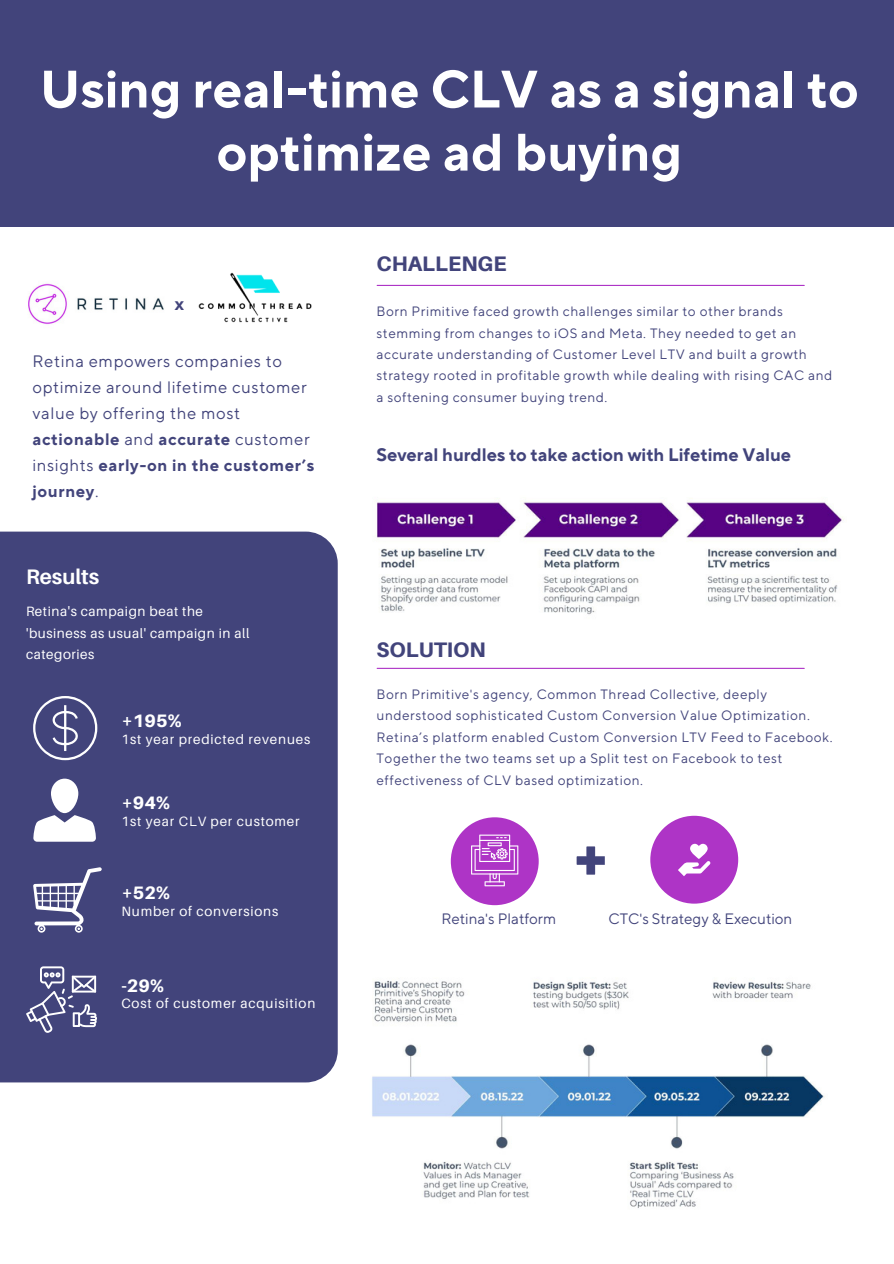
<style>
.page{position:relative;width:894px;height:1264px;background:#fff}
.page>*{position:absolute;margin:0;border:0;box-sizing:border-box;transform-origin:0 0}
.t1{font:700 52.5px/63px "TT Norms Pro";color:#fff;text-align:center}
.t2{font:800 21px "Aileron";color:#42447b}
.t3{font:700 21px "Aileron";color:#fff}
.t4{font:700 18px "TT Norms Pro";color:#42447b}
.t5{font:800 18px "Aileron";color:#fff}
.t6{font:16.5px/26px "TT Norms Pro";letter-spacing:.04em;color:#42447b}
.t7{font:15px "TT Norms Pro";color:#42447b}
.t8{font:13.5px/21.5px "TT Norms Pro";letter-spacing:.04em;color:#42447b}
.t9{font:13.5px "Aileron";letter-spacing:.06em;color:#fff}
.t10{font:13.5px/21.5px "Aileron";letter-spacing:.04em;color:#fff}
.s1{font-weight:700}
</style>
<div class="page">
<div style="left:0;top:531px;width:337px;height:551px;background:#42447b"></div>
<hr style="left:377px;top:285px;width:427px;height:1px;background:#ae34c6">
<hr style="left:377px;top:667px;width:427px;height:2px;background:#ae34c6">
<div style="left:450px;top:817px;width:88px;height:88px;background:#ae34c6;border-radius:50%"></div>
<div style="left:650px;top:815px;width:88px;height:88px;background:#ae34c6;border-radius:50%"></div>
<svg style="left:678px;top:843px;width:32px;height:33px"></svg>
<div style="left:0;top:0;width:893px;height:227px;background:#42447b"></div>
<svg style="left:471px;top:834px;width:47px;height:52px"></svg>
<img style="left:28px;top:283px;width:136px;height:42px">
<svg style="left:33px;top:696px;width:64px;height:64px;background:#646592"></svg>
<svg style="left:33px;top:778px;width:63px;height:63px"></svg>
<svg style="left:33px;top:867px;width:69px;height:65px"></svg>
<svg style="left:26px;top:966px;width:71px;height:66px;background:#696b96"></svg>
<svg style="left:576px;top:846px;width:28px;height:28px"></svg>
<img style="left:198px;top:272px;width:114px;height:51px">
<img style="left:372px;top:980px;width:454px;height:228px">
<img style="left:377px;top:498px;width:467px;height:117px">
<h1 class="t1" style="left:40px;top:60px;width:820px">Using real-time CLV as a signal to optimize ad buying</h1>
<h3 class="t4" style="left:175px;top:293px;width:11px">x</h3>
<p class="t6" style="left:32px;top:349px;width:283px">Retina empowers companies to optimize around lifetime customer value by offering the most <span class="s1">actionable</span> and <span class="s1">accurate</span> customer insights <span class="s1">early-on in the customer’s journey</span>.</p>
<h2 class="t3" style="left:26px;top:563px;width:75px">Results</h2>
<p class="t10" style="left:26px;top:600px;width:225px">Retina's campaign beat the 'business as usual' campaign in all categories</p>
<h3 class="t5" style="left:121px;top:709px;width:62px">+195%</h3>
<p class="t9" style="left:121px;top:730px;width:190px">1st year predicted revenues</p>
<h3 class="t5" style="left:121px;top:791px;width:50px">+94%</h3>
<p class="t9" style="left:121px;top:812px;width:180px">1st year CLV per customer</p>
<h3 class="t5" style="left:121px;top:881px;width:50px">+52%</h3>
<p class="t9" style="left:121px;top:902px;width:158px">Number of conversions</p>
<h3 class="t5" style="left:121px;top:974px;width:44px">-29%</h3>
<p class="t9" style="left:121px;top:995px;width:195px">Cost of customer acquisition</p>
<h2 class="t2" style="left:376px;top:250px;width:131px">CHALLENGE</h2>
<p class="t8" style="left:376px;top:301px;width:457px">Born Primitive faced growth challenges similar to other brands stemming from changes to iOS and Meta. They needed to get an accurate understanding of Customer Level LTV and built a growth strategy rooted in profitable growth while dealing with rising CAC and a softening consumer buying trend.</p>
<h3 class="t4" style="left:376px;top:444px;width:416px">Several hurdles to take action with Lifetime Value</h3>
<h2 class="t2" style="left:376px;top:636px;width:111px">SOLUTION</h2>
<p class="t8" style="left:376px;top:684px;width:457px">Born Primitive's agency, Common Thread Collective, deeply understood sophisticated Custom Conversion Value Optimization.<br>Retina’s platform enabled Custom Conversion LTV Feed to Facebook.<br>Together the two teams set up a Split test on Facebook to test effectiveness of CLV based optimization.</p>
<p class="t7" style="left:441px;top:909px;width:116px">Retina's Platform</p>
<p class="t7" style="left:608px;top:909px;width:185px">CTC's Strategy &amp; Execution</p>
</div>
